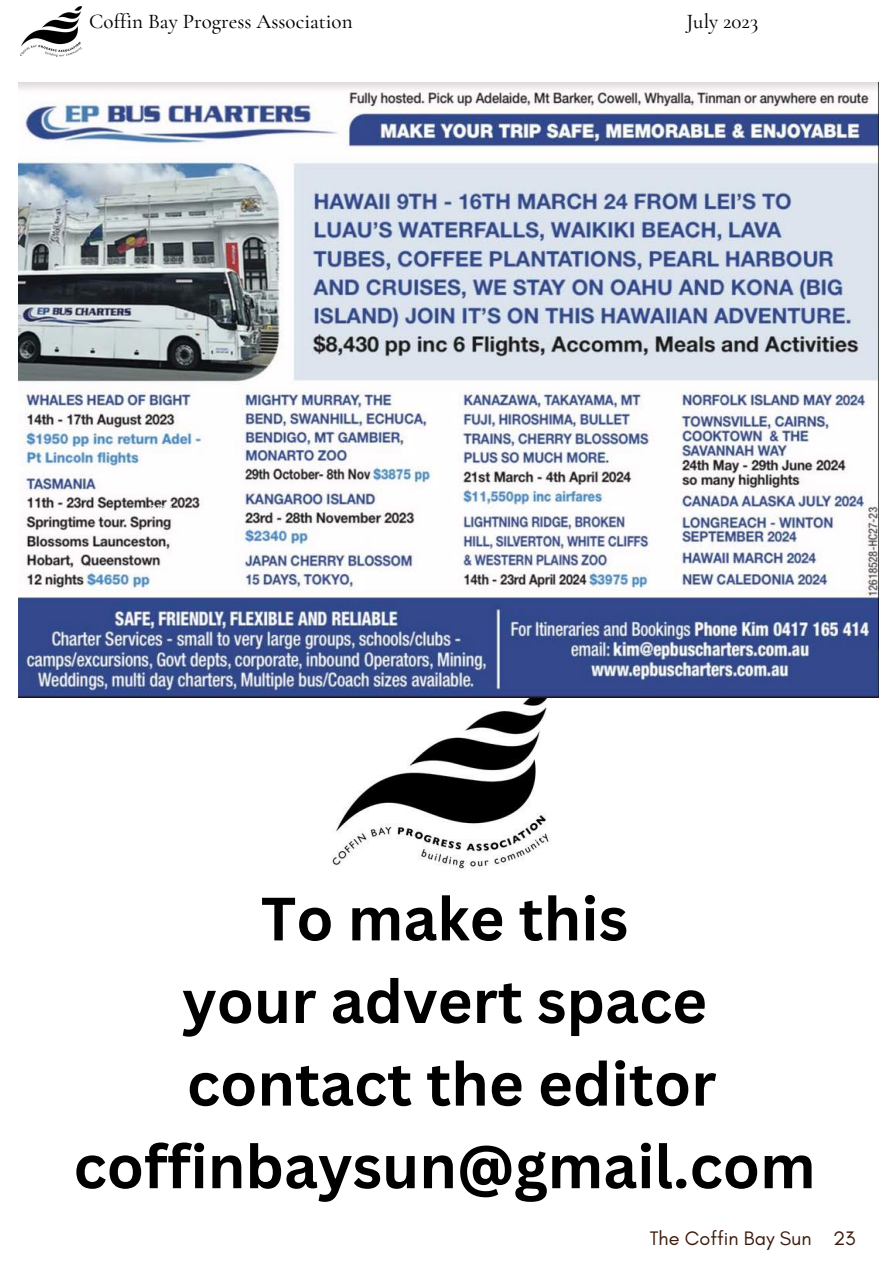
<style>
.page{position:relative;width:893px;height:1264px;background:#fff}
.page>*{position:absolute;margin:0;border:0;box-sizing:border-box;transform-origin:0 0}
.t1{font:700 59.7px/82.5px "Canva Sans";color:#000;text-align:center}
.t2{font:500 21px "Cormorant Garamond";color:#000}
.t3{font:19.95px "Glacial Indifference";color:#3c1a0c}
.t4{font:16.5px "Copperplate Gothic LT Pro 29 BC";color:#fff}
</style>
<div class="page">
<img style="left:20px;top:7px;width:62px;height:50px">
<img style="left:326px;top:697px;width:251px;height:174px">
<img style="left:18px;top:82px;width:860px;height:615px">
<p class="t2" style="left:89px;top:9px;width:265px">Coffin Bay Progress Association</p>
<p class="t2" style="left:686px;top:9px;width:73px">July 2023</p>
<p class="t4" style="left:148px;top:502px;width:26px">CCC</p>
<p class="t1" style="left:73px;top:876px;width:743px">To make this<br>your advert space contact the editor coffinbaysun@gmail.com</p>
<p class="t3" style="left:649px;top:1225px;width:207px">The Coffin Bay Sun 23</p>
</div>
